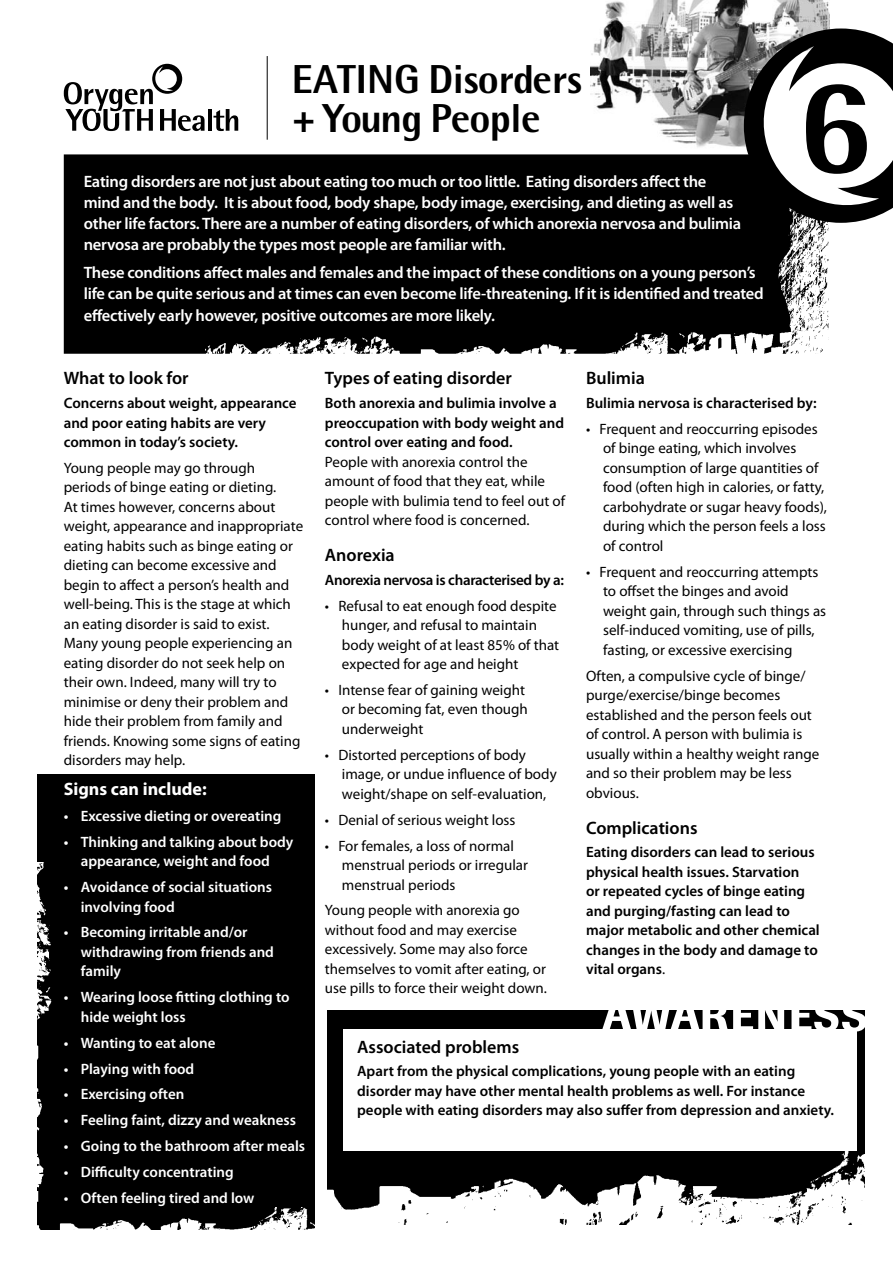
<style>
.page{position:relative;width:893px;height:1263px;background:#fff}
.page>*{position:absolute;margin:0;border:0;box-sizing:border-box;transform-origin:0 0}
.t1{font:800 136.5px "Rotis Semi Sans";color:#000}
.t2{font:800 40.5px/39px "Rotis Semi Sans";letter-spacing:-.01em;color:#000}
.t3{font:600 18px "Myriad Pro";color:#000}
.t4{font:700 18px "Myriad Pro";color:#fff}
.t5{font:600 16.5px/21px "Myriad Pro";letter-spacing:-.015em;color:#fff}
.t6{font:15px/19.5px "Myriad Pro";color:#000}
.t7{font:600 15px/19.5px "Myriad Pro";color:#000}
.t8{font:600 15px/19.5px "Myriad Pro";color:#fff}
.t9{font:600 15px "Myriad Pro";letter-spacing:-.02em;color:#000}
.s1{font-weight:400}
</style>
<div class="page">
<div style="left:327px;top:1011px;width:538px;height:214px;background:#000"></div>
<div style="left:37px;top:774px;width:278px;height:456px;background:#000"></div>
<img style="left:590px;top:0;width:239px;height:147px">
<div style="left:64px;top:154px;width:705px;height:200px;background:#000"></div>
<img style="left:769px;top:223px;width:60px;height:93px">
<hr style="left:208px;top:109px;width:4px;height:22px;background:#000">
<svg style="left:213px;top:109px;width:25px;height:22px"></svg>
<svg style="left:64px;top:64px;width:141px;height:67px"></svg>
<hr style="left:267px;top:56px;width:1px;height:84px;background:#000">
<svg style="left:744px;top:29px;width:149px;height:194px"></svg>
<img style="left:206px;top:316px;width:623px;height:38px">
<img style="left:67px;top:1207px;width:248px;height:23px">
<img style="left:37px;top:862px;width:30px;height:368px">
<svg style="left:602px;top:1010px;width:182px;height:19px"></svg>
<svg style="left:791px;top:1010px;width:74px;height:22px"></svg>
<img style="left:327px;top:1091px;width:538px;height:134px">
<div style="left:343px;top:1029px;width:513px;height:121px;background:#fff"></div>
<h2 class="t2" style="left:292px;top:59px;width:292px">EATING Disorders + Young People</h2>
<p class="t5" style="left:84px;top:171px;width:659px">Eating disorders are not just about eating too much or too little. Eating disorders affect the mind and the body. It is about food, body shape, body image, exercising, and dieting as well as other life factors. There are a number of eating disorders, of which anorexia nervosa and bulimia nervosa are probably the types most people are familiar with.</p>
<p class="t5" style="left:84px;top:261px;width:681px">These conditions affect males and females and the impact of these conditions on a young person’s life can be quite serious and at times can even become life-threatening. If it is identified and treated</p>
<p class="t5" style="left:84px;top:305px;width:413px">effectively early however, positive outcomes are more likely.</p>
<h1 class="t1" style="left:797px;top:39px;width:77px">6</h1>
<p class="t3" style="left:64px;top:367px;width:126px">What to look for</p>
<p class="t7" style="left:64px;top:393px;width:234px">Concerns about weight, appearance and poor eating habits are very common in today’s society.</p>
<p class="t6" style="left:64px;top:458px;width:241px">Young people may go through periods of binge eating or dieting.<br>At times however, concerns about weight, appearance and inappropriate eating habits such as binge eating or dieting can become excessive and begin to affect a person’s health and well-being. This is the stage at which an eating disorder is said to exist.<br>Many young people experiencing an eating disorder do not seek help on their own. Indeed, many will try to minimise or deny their problem and hide their problem from family and friends. Knowing some signs of eating disorders may help.</p>
<p class="t4" style="left:64px;top:777px;width:145px">Signs can include:</p>
<p class="t8" style="left:64px;top:806px;width:219px">• Excessive dieting or overeating</p>
<p class="t8" style="left:64px;top:831px;width:231px;text-align:center">• Thinking and talking about body appearance, weight and food</p>
<p class="t8" style="left:81px;top:877px;width:193px;text-indent:-17px">• Avoidance of social situations involving food</p>
<p class="t8" style="left:81px;top:922px;width:195px;text-indent:-17px">• Becoming irritable and/or withdrawing from friends and family</p>
<p class="t8" style="left:81px;top:987px;width:210px;text-indent:-17px">• Wearing loose fitting clothing to hide weight loss</p>
<p class="t8" style="left:64px;top:1032px;width:153px">• Wanting to eat alone</p>
<p class="t8" style="left:64px;top:1058px;width:132px">• Playing with food</p>
<p class="t8" style="left:64px;top:1084px;width:122px">• Exercising often</p>
<p class="t8" style="left:64px;top:1110px;width:234px">• Feeling faint, dizzy and weakness</p>
<p class="t8" style="left:64px;top:1136px;width:243px">• Going to the bathroom after meals</p>
<p class="t8" style="left:64px;top:1162px;width:171px">• Difficulty concentrating</p>
<p class="t8" style="left:64px;top:1188px;width:192px">• Often feeling tired and low</p>
<p class="t3" style="left:325px;top:367px;width:189px">Types of eating disorder</p>
<p class="t7" style="left:325px;top:393px;width:241px">Both anorexia and bulimia involve a preoccupation with body weight and control over eating and food.</p>
<p class="t6" style="left:325px;top:451px;width:242px">People with anorexia control the amount of food that they eat, while people with bulimia tend to feel out of control where food is concerned.</p>
<p class="t3" style="left:325px;top:543px;width:71px">Anorexia</p>
<p class="t9" style="left:325px;top:570px;width:241px">Anorexia nervosa is characterised by a:</p>
<p class="t6" style="left:342px;top:595px;width:219px;text-indent:-17px">• Refusal to eat enough food despite hunger, and refusal to maintain body weight of at least 85% of that expected for age and height</p>
<p class="t6" style="left:342px;top:680px;width:188px;text-indent:-17px">• Intense fear of gaining weight or becoming fat, even though underweight</p>
<p class="t6" style="left:342px;top:745px;width:216px;text-indent:-17px">• Distorted perceptions of body image, or undue influence of body weight/shape on self-evaluation,</p>
<p class="t6" style="left:325px;top:810px;width:192px">• Denial of serious weight loss</p>
<p class="t6" style="left:342px;top:835px;width:188px;text-indent:-17px">• For females, a loss of normal menstrual periods or irregular menstrual periods</p>
<p class="t6" style="left:325px;top:900px;width:224px">Young people with anorexia go without food and may exercise excessively. Some may also force themselves to vomit after eating, or use pills to force their weight down.</p>
<p class="t3" style="left:586px;top:367px;width:60px">Bulimia</p>
<p class="t7" style="left:586px;top:393px;width:232px">Bulimia nervosa is characterised by:</p>
<p class="t6" style="left:603px;top:419px;width:225px;text-indent:-17px">• Frequent and reoccurring episodes of binge eating, which involves consumption of large quantities of food (often high in calories, or fatty, carbohydrate or sugar heavy foods), during which the person feels a loss of control</p>
<p class="t6" style="left:603px;top:562px;width:225px;text-indent:-17px">• Frequent and reoccurring attempts to offset the binges and avoid weight gain, through such things as self-induced vomiting, use of pills, fasting, or excessive exercising</p>
<p class="t6" style="left:586px;top:666px;width:235px">Often, a compulsive cycle of binge/ purge/exercise/binge becomes established and the person feels out of control. A person with bulimia is usually within a healthy weight range and so their problem may be less obvious.</p>
<p class="t3" style="left:586px;top:816px;width:113px">Complications</p>
<p class="t7" style="left:586px;top:842px;width:235px">Eating disorders can lead to serious physical health issues. Starvation<br>or repeated cycles of binge eating and purging/fasting can lead to major metabolic and other chemical changes in the body and damage to vital organs<span class="s1">.</span></p>
<p class="t3" style="left:357px;top:1035px;width:164px">Associated problems</p>
<p class="t7" style="left:357px;top:1061px;width:478px">Apart from the physical complications, young people with an eating disorder may have other mental health problems as well. For instance people with eating disorders may also suffer from depression and anxiety.</p>
</div>
